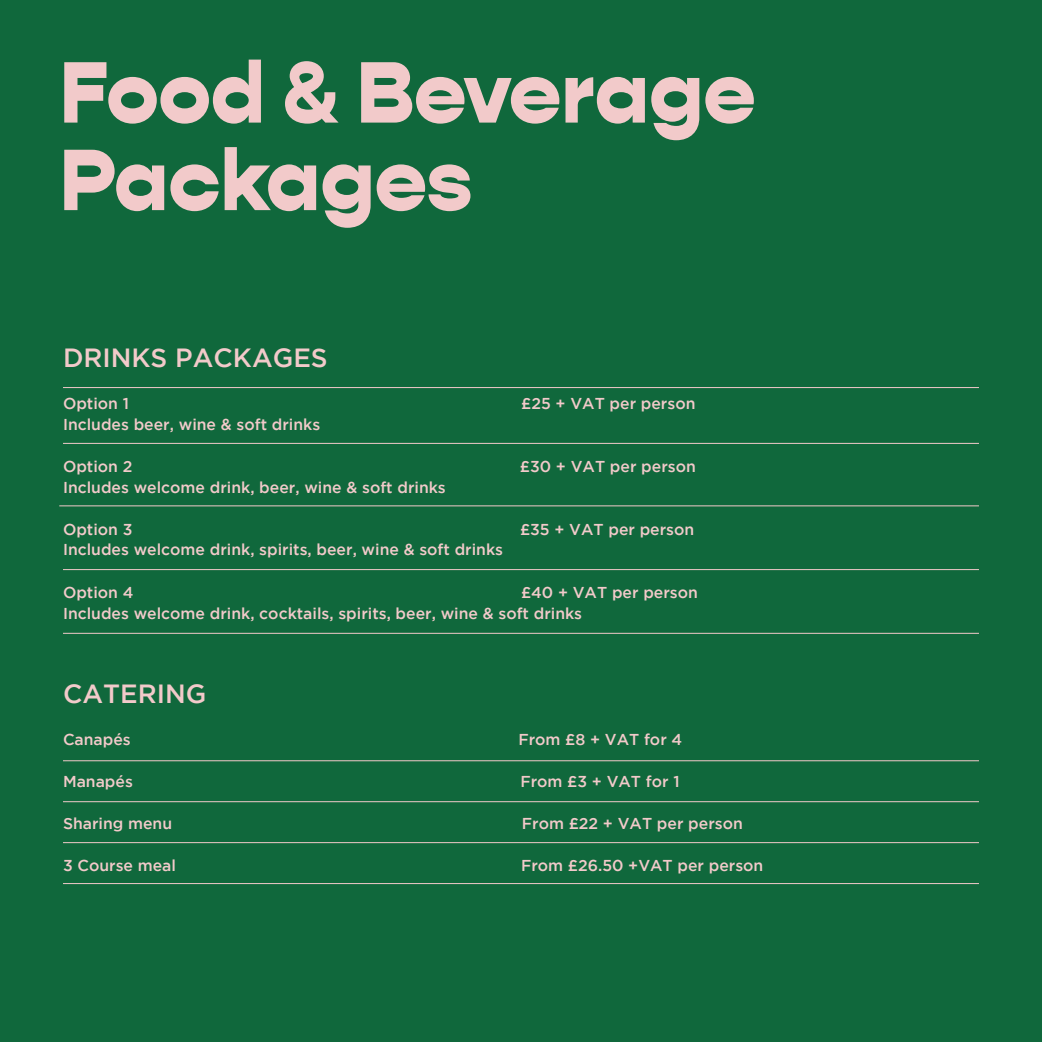
<style>
.page{position:relative;width:1042px;height:1042px;background:#10683c}
.page>*{position:absolute;margin:0;border:0;box-sizing:border-box;transform-origin:0 0}
.t1{font:900 87.5px/87.5px "Gopher";color:#f2caca}
.t2{font:500 26.25px "Gotham";color:#f2caca}
.t3{font:500 15.75px "Gotham";color:#f2caca}
.s1{font-style:inherit}
</style>
<div class="page">
<hr style="left:63px;top:387px;width:916px;height:1px;background:#f2caca">
<hr style="left:63px;top:443px;width:916px;height:1px;background:#f2caca">
<hr style="left:63px;top:569px;width:916px;height:1px;background:#f2caca">
<hr style="left:59px;top:505px;width:920px;height:1px;background:#f2caca">
<hr style="left:63px;top:633px;width:916px;height:1px;background:#f2caca">
<hr style="left:63px;top:760px;width:916px;height:1px;background:#f2caca">
<hr style="left:63px;top:801px;width:916px;height:1px;background:#f2caca">
<hr style="left:63px;top:842px;width:916px;height:1px;background:#f2caca">
<hr style="left:63px;top:883px;width:916px;height:1px;background:#f2caca">
<p class="t1" style="left:59px;top:50px;width:698px">Food &amp; Beverage<br>Packages</p>
<p class="t2" style="left:63px;top:342px;width:266px">DRINKS PACKAGES</p>
<p class="t3" style="left:63px;top:394px;width:67px">Option 1</p>
<p class="t3" style="left:521px;top:394px;width:176px">£25 + VAT per person</p>
<p class="t3" style="left:63px;top:415px;width:259px">Includes beer, wine &amp; soft drinks</p>
<p class="t3" style="left:63px;top:457px;width:71px">Option 2</p>
<p class="t3" style="left:520px;top:457px;width:177px">£30 + VAT per person</p>
<p class="t3" style="left:63px;top:478px;width:384px">Includes welcome drink, beer, wine &amp; soft drinks</p>
<p class="t3" style="left:63px;top:520px;width:71px">Option 3</p>
<p class="t3" style="left:520px;top:520px;width:176px">£35 + VAT per person</p>
<p class="t3" style="left:63px;top:540px;width:441px">Includes welcome drink, spirits, beer, wine &amp; so<span class="s1">ft</span> drinks</p>
<p class="t3" style="left:63px;top:583px;width:72px">Option 4</p>
<p class="t3" style="left:521px;top:583px;width:178px">£40 + VAT per person</p>
<p class="t3" style="left:63px;top:604px;width:521px">Includes welcome drink, cocktails, spirits, beer, wine &amp; so<span class="s1">ft</span> drinks</p>
<p class="t2" style="left:63px;top:678px;width:145px">CATERING</p>
<p class="t3" style="left:63px;top:730px;width:69px">Canapés</p>
<p class="t3" style="left:518px;top:730px;width:165px">From £8 + VAT for 4</p>
<p class="t3" style="left:63px;top:772px;width:71px">Manapés</p>
<p class="t3" style="left:520px;top:772px;width:161px">From £3 + VAT for 1</p>
<p class="t3" style="left:63px;top:814px;width:111px">Sharing menu</p>
<p class="t3" style="left:522px;top:814px;width:222px">From £22 + VAT per person</p>
<p class="t3" style="left:63px;top:856px;width:115px">3 Course meal</p>
<p class="t3" style="left:521px;top:856px;width:244px">From £26.50 +VAT per person</p>
</div>
